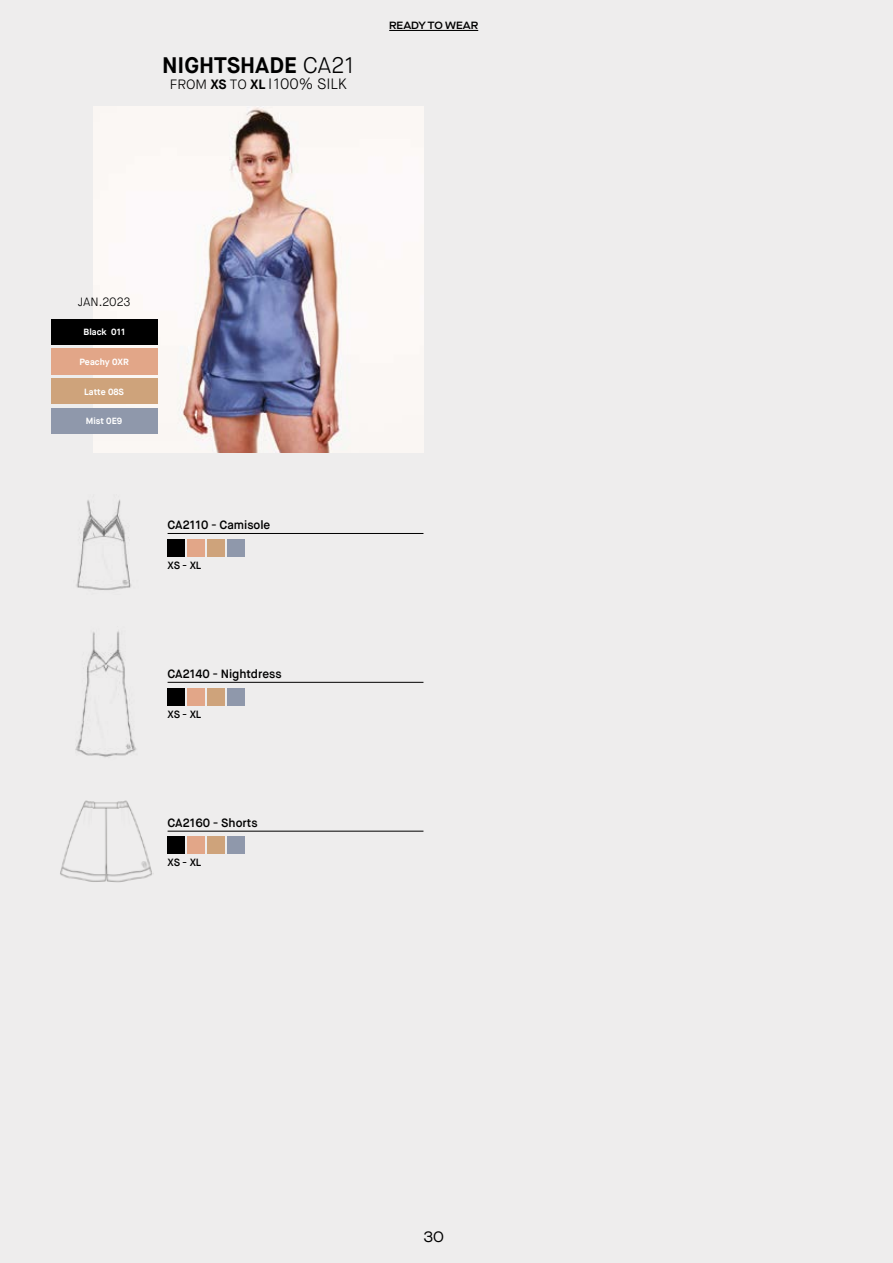
<style>
.page{position:relative;width:893px;height:1263px;background:#eeeded}
.page>*{position:absolute;margin:0;border:0;box-sizing:border-box;transform-origin:0 0}
.t1{font:700 22.5px "Maison Neue";color:#000}
.t2{font:300 15px "Maison Neue";color:#000}
.t3{font:15px "Maison Neue Extended";color:#000}
.t4{font:600 12px "Maison Neue";color:#000}
.t5{font:300 12px "Maison Neue";color:#000}
.t6{font:600 10.5px "Maison Neue";letter-spacing:-.01em;color:#000}
.t7{font:600 10.5px "Maison Neue Extended";color:#000}
.t8{font:700 9px "Maison Neue";color:#fff}
.s1{font-weight:300}
.s2{font-size:13.5px}
.s3{font-weight:700;font-size:13.5px}
</style>
<div class="page">
<hr style="left:389px;top:30px;width:89px;height:1px;background:#000">
<img style="left:94px;top:106px;width:329px;height:347px">
<img style="left:76px;top:499px;width:55px;height:91px">
<hr style="left:168px;top:533px;width:255px;height:1px;background:#000">
<div style="left:168px;top:539px;width:17px;height:17px;background:#000"></div>
<div style="left:188px;top:539px;width:17px;height:17px;background:#e2a688"></div>
<div style="left:208px;top:539px;width:17px;height:17px;background:#cea37b"></div>
<div style="left:228px;top:539px;width:17px;height:17px;background:#8f98ab"></div>
<img style="left:75px;top:631px;width:61px;height:126px">
<hr style="left:168px;top:682px;width:255px;height:1px;background:#000">
<div style="left:168px;top:688px;width:17px;height:17px;background:#000"></div>
<div style="left:188px;top:688px;width:17px;height:17px;background:#e2a688"></div>
<div style="left:208px;top:688px;width:17px;height:17px;background:#cea37b"></div>
<div style="left:228px;top:688px;width:17px;height:17px;background:#8f98ab"></div>
<img style="left:60px;top:800px;width:93px;height:83px">
<hr style="left:168px;top:831px;width:255px;height:1px;background:#000">
<div style="left:168px;top:837px;width:17px;height:17px;background:#000"></div>
<div style="left:188px;top:837px;width:17px;height:17px;background:#e2a688"></div>
<div style="left:208px;top:837px;width:17px;height:17px;background:#cea37b"></div>
<div style="left:228px;top:837px;width:17px;height:17px;background:#8f98ab"></div>
<div style="left:51px;top:319px;width:106px;height:25px;background:#000"></div>
<div style="left:51px;top:349px;width:106px;height:25px;background:#e2a688"></div>
<div style="left:51px;top:378px;width:106px;height:26px;background:#cea37b"></div>
<div style="left:51px;top:408px;width:106px;height:26px;background:#8f98ab"></div>
<h1 class="t1" style="left:162px;top:51px;width:194px">NIGHTSHADE <span class="s1">CA21</span></h1>
<p class="t2" style="left:170px;top:74px;width:179px"><span class="s2">FROM</span> <span class="s3">XS</span> <span class="s2">TO</span> <span class="s3">XL</span> I100% SILK</p>
<p class="t7" style="left:389px;top:18px;width:91px">READY TO WEAR</p>
<p class="t5" style="left:78px;top:295px;width:54px">JAN.2023</p>
<p class="t8" style="left:84px;top:326px;width:43px">Black 011</p>
<p class="t8" style="left:79px;top:356px;width:51px">Peachy 0XR</p>
<p class="t8" style="left:84px;top:386px;width:41px">Latte 08S</p>
<p class="t8" style="left:86px;top:416px;width:38px">Mist 0E9</p>
<p class="t4" style="left:168px;top:517px;width:104px">CA2110 - Camisole</p>
<p class="t6" style="left:168px;top:558px;width:35px">XS - XL</p>
<p class="t4" style="left:168px;top:666px;width:115px">CA2140 - Nightdress</p>
<p class="t6" style="left:168px;top:707px;width:35px">XS - XL</p>
<p class="t4" style="left:168px;top:815px;width:92px">CA2160 - Shorts</p>
<p class="t6" style="left:168px;top:856px;width:35px">XS - XL</p>
<p class="t3" style="left:423px;top:1226px;width:22px">30</p>
</div>
